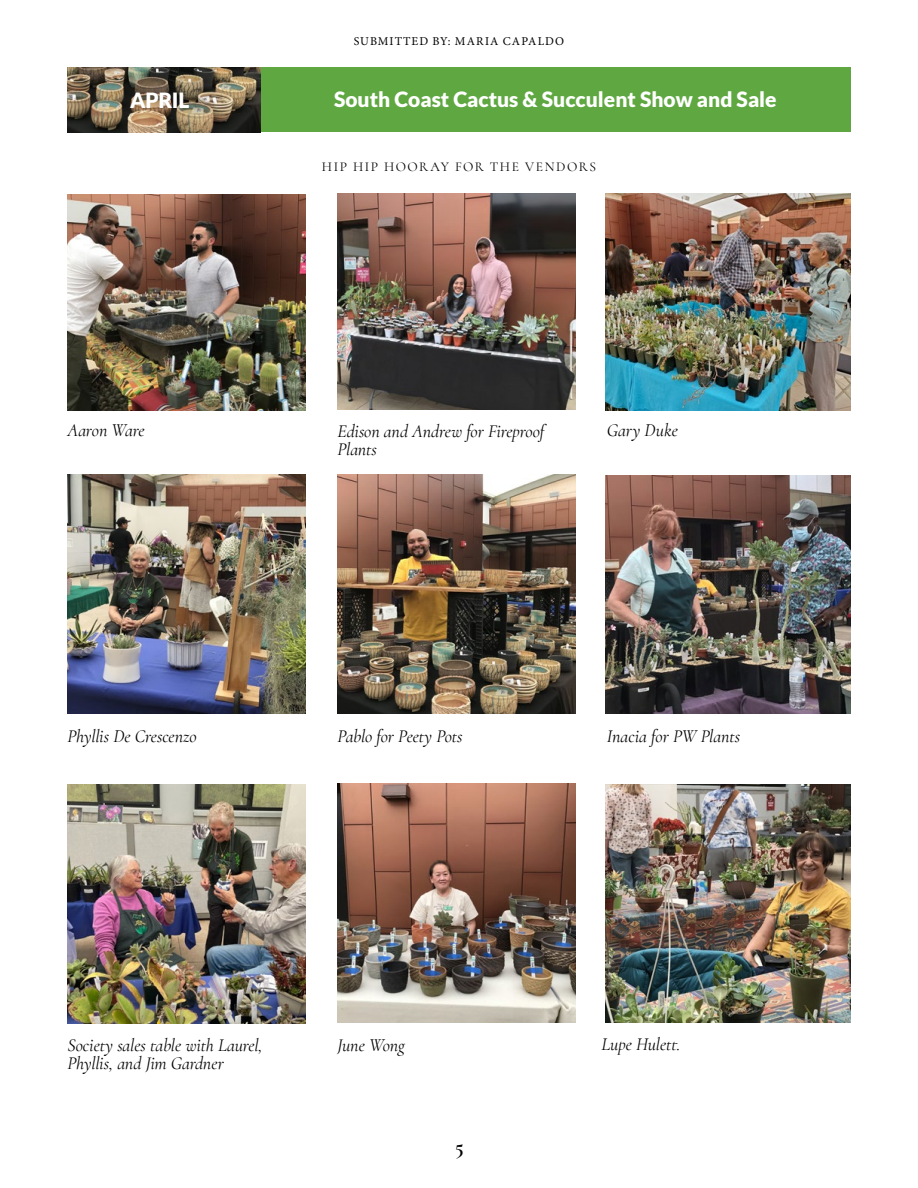
<style>
.page{position:relative;width:918px;height:1188px;background:#fff}
.page>*{position:absolute;margin:0;border:0;box-sizing:border-box;transform-origin:0 0}
.t1{font:900 21px "Lato";color:#fff}
.t2{font:700 21px "Cormorant";color:#000}
.t3{font:italic 18px/18px "Cormorant";letter-spacing:-.01em;color:#000}
.t4{font:13.5px "Cormorant";letter-spacing:.12em;color:#000}
.t5{font:12px "Minion Pro";letter-spacing:.09em;color:#000}
</style>
<div class="page">
<div style="left:260px;top:68px;width:590px;height:64px;background:#5fa841"></div>
<img style="left:68px;top:68px;width:192px;height:65px">
<img style="left:68px;top:194px;width:238px;height:216px">
<img style="left:338px;top:193px;width:238px;height:216px">
<img style="left:606px;top:193px;width:244px;height:217px">
<img style="left:338px;top:784px;width:238px;height:239px">
<img style="left:606px;top:784px;width:244px;height:239px">
<img style="left:68px;top:784px;width:238px;height:239px">
<img style="left:338px;top:474px;width:238px;height:239px">
<img style="left:68px;top:474px;width:238px;height:239px">
<img style="left:606px;top:475px;width:244px;height:238px">
<p class="t5" style="left:354px;top:34px;width:212px">SUBMITTED BY: MARIA CAPALDO</p>
<p class="t1" style="left:130px;top:88px;width:61px">APRIL</p>
<p class="t1" style="left:334px;top:87px;width:444px">South Coast Cactus &amp; Succulent Show and Sale</p>
<p class="t3" style="left:68px;top:421px;width:79px">Aaron Ware</p>
<p class="t3" style="left:68px;top:728px;width:131px">Phyllis De Crescenzo</p>
<p class="t4" style="left:322px;top:159px;width:276px">HIP HIP HOORAY FOR THE VENDORS</p>
<p class="t3" style="left:338px;top:422px;width:208px">Edison and Andrew for Fireproof<br>Plants</p>
<p class="t3" style="left:607px;top:421px;width:72px">Gary Duke</p>
<p class="t3" style="left:338px;top:728px;width:127px">Pablo for Peety Pots</p>
<p class="t3" style="left:607px;top:728px;width:135px">Inacia for PW Plants</p>
<p class="t3" style="left:68px;top:1037px;width:197px">Society sales table with Laurel,</p>
<p class="t3" style="left:338px;top:1037px;width:69px">June Wong</p>
<p class="t3" style="left:602px;top:1036px;width:80px">Lupe Hulett.</p>
<p class="t3" style="left:68px;top:1055px;width:158px">Phyllis, and Jim Gardner</p>
<p class="t2" style="left:455px;top:1134px;width:10px">5</p>
</div>
